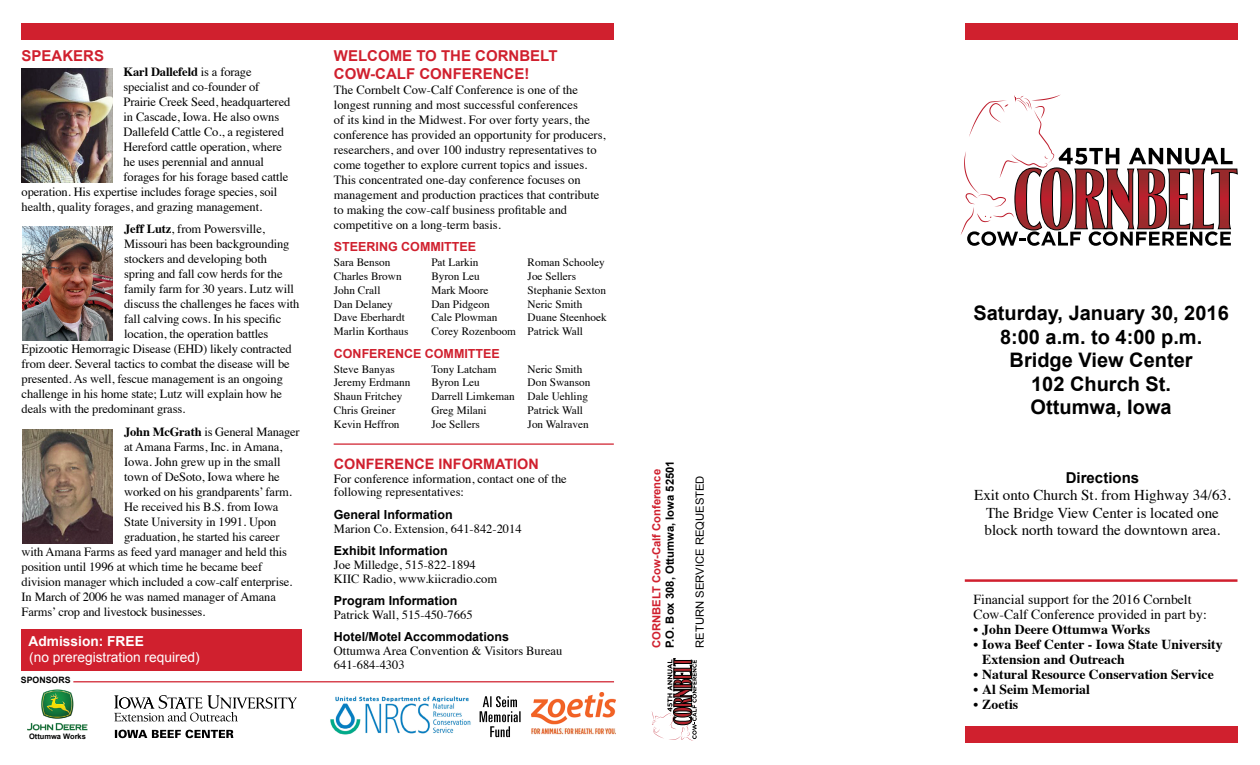
<style>
.page{position:relative;width:1260px;height:765px;background:#fff}
.page>*{position:absolute;margin:0;border:0;box-sizing:border-box;transform-origin:0 0}
.t1{font:700 20px "Arial";color:#000}
.t2{font:15px/17.5px "Times";color:#000}
.t3{font:700 15px "Arial";color:#d0202e}
.t4{font:700 15px "Arial";color:#000}
.t5{font:700 14.38px "Arial";color:#d0202e}
.t6{font:700 13.75px "Times";color:#000}
.t7{font:13.75px "Times";color:#000}
.t8{font:13.75px "Arial";color:#fff}
.t9{font:700 13.75px "Arial";color:#fff}
.t10{font:12.5px/15px "Times";letter-spacing:-.01em;color:#000}
.t11{font:700 12.5px "Arial";color:#000}
.t12{font:700 12.5px "Arial";color:#d0202e}
.t13{font:11.25px "Times";color:#000}
.t14{font:700 11.25px "Arial";color:#000}
.t15{font:700 11.25px "Arial";color:#d0202e}
.t16{font:11.25px "Arial";color:#000}
.t17{font:700 8.75px "Arial";color:#000}
.t18{font:700 7.5px "Arial";color:#000}
.s1{font-weight:700}
</style>
<div class="page">
<div style="left:21px;top:629px;width:280px;height:42px;background:#d0202e"></div>
<div style="left:965px;top:24px;width:273px;height:16px;background:#d0202e"></div>
<img style="left:22px;top:429px;width:91px;height:114px">
<div style="left:965px;top:726px;width:273px;height:16px;background:#d0202e"></div>
<div style="left:22px;top:24px;width:592px;height:16px;background:#d0202e"></div>
<img style="left:22px;top:227px;width:91px;height:113px">
<hr style="left:334px;top:443px;width:280px;height:2px;background:#d0202e">
<img style="left:22px;top:69px;width:90px;height:113px">
<hr style="left:965px;top:579px;width:273px;height:3px;background:#d0202e">
<img style="left:27px;top:689px;width:61px;height:42px">
<img style="left:330px;top:696px;width:141px;height:39px">
<img style="left:531px;top:693px;width:84px;height:41px">
<svg style="left:114px;top:695px;width:183px;height:27px"></svg>
<svg style="left:115px;top:730px;width:118px;height:8px"></svg>
<hr style="left:73px;top:681px;width:541px;height:1px;background:#d0202e">
<svg style="left:480px;top:696px;width:41px;height:41px"></svg>
<svg style="left:961px;top:95px;width:277px;height:151px"></svg>
<svg style="left:652px;top:658px;width:45px;height:83px"></svg>
<p class="t3" style="left:22px;top:46px;width:84px">SPEAKERS</p>
<p class="t10" style="left:124px;top:63px;width:168px"><span class="s1">Karl Dallefeld</span> is a forage specialist and co-founder of<br>Prairie Creek Seed, headquartered in Cascade, Iowa. He also owns<br>Dallefeld Cattle Co., a registered<br>Hereford cattle operation, where</p>
<p class="t10" style="left:124px;top:153px;width:142px">he uses perennial and annual</p>
<p class="t10" style="left:124px;top:168px;width:166px">forages for his forage based cattle</p>
<p class="t10" style="left:22px;top:183px;width:257px">operation. His expertise includes forage species, soil</p>
<p class="t10" style="left:22px;top:198px;width:242px">health, quality forages, and grazing management.</p>
<p class="t10" style="left:124px;top:221px;width:167px"><span class="s1">Jeff Lutz</span>, from Powersville,<br>Missouri has been backgrounding stockers and developing both</p>
<p class="t10" style="left:124px;top:266px;width:177px">spring and fall cow herds for the family farm for 30 years. Lutz will discuss the challenges he faces with fall calving cows. In his specific</p>
<p class="t10" style="left:22px;top:326px;width:272px;text-indent:103px">location, the operation battles Epizootic Hemorragic Disease (EHD) likely contracted from deer. Several tactics to combat the disease will be presented. As well, fescue management is an ongoing challenge in his home state; Lutz will explain how he deals with the predominant grass.</p>
<p class="t10" style="left:124px;top:423px;width:177px"><span class="s1">John McGrath</span> is General Manager</p>
<p class="t10" style="left:124px;top:438px;width:160px">at Amana Farms, Inc. in Amana,</p>
<p class="t10" style="left:124px;top:453px;width:158px">Iowa. John grew up in the small</p>
<p class="t10" style="left:124px;top:468px;width:157px">town of DeSoto, Iowa where he</p>
<p class="t10" style="left:124px;top:483px;width:169px">worked on his grandparents’ farm.</p>
<p class="t10" style="left:124px;top:498px;width:156px">He received his B.S. from Iowa</p>
<p class="t10" style="left:124px;top:513px;width:154px">State University in 1991. Upon</p>
<p class="t10" style="left:124px;top:528px;width:157px">graduation, he started his career</p>
<p class="t10" style="left:22px;top:543px;width:267px">with Amana Farms as feed yard manager and held this</p>
<p class="t10" style="left:22px;top:558px;width:242px">position until 1996 at which time he became beef</p>
<p class="t10" style="left:22px;top:573px;width:272px">division manager which included a cow-calf enterprise.<br>In March of 2006 he was named manager of Amana<br>Farms’ crop and livestock businesses.</p>
<p class="t9" style="left:29px;top:632px;width:117px">Admission: FREE</p>
<p class="t8" style="left:29px;top:648px;width:172px">(no preregistration required)</p>
<p class="t17" style="left:21px;top:674px;width:51px">SPONSORS</p>
<p class="t18" style="left:29px;top:732px;width:58px">Ottumwa Works</p>
<p class="t3" style="left:334px;top:46px;width:225px">WELCOME TO THE CORNBELT</p>
<p class="t3" style="left:334px;top:64px;width:197px">COW-CALF CONFERENCE!</p>
<p class="t10" style="left:334px;top:81px;width:273px">The Cornbelt Cow-Calf Conference is one of the longest running and most successful conferences<br>of its kind in the Midwest. For over forty years, the conference has provided an opportunity for producers, researchers, and over 100 industry representatives to come together to explore current topics and issues.<br>This concentrated one-day conference focuses on management and production practices that contribute to making the cow-calf business profitable and competitive on a long-term basis.</p>
<p class="t12" style="left:334px;top:239px;width:144px">STEERING COMMITTEE</p>
<p class="t13" style="left:334px;top:252px;width:58px">Sara Benson</p>
<p class="t13" style="left:431px;top:252px;width:49px">Pat Larkin</p>
<p class="t13" style="left:528px;top:252px;width:79px">Roman Schooley</p>
<p class="t13" style="left:334px;top:266px;width:69px">Charles Brown</p>
<p class="t13" style="left:431px;top:266px;width:50px">Byron Leu</p>
<p class="t13" style="left:528px;top:266px;width:50px">Joe Sellers</p>
<p class="t13" style="left:334px;top:280px;width:48px">John Crall</p>
<p class="t13" style="left:431px;top:280px;width:59px">Mark Moore</p>
<p class="t13" style="left:528px;top:280px;width:80px">Stephanie Sexton</p>
<p class="t13" style="left:334px;top:293px;width:61px">Dan Delaney</p>
<p class="t13" style="left:431px;top:293px;width:60px">Dan Pidgeon</p>
<p class="t13" style="left:528px;top:293px;width:56px">Neric Smith</p>
<p class="t13" style="left:334px;top:307px;width:72px">Dave Eberhardt</p>
<p class="t13" style="left:431px;top:307px;width:67px">Cale Plowman</p>
<p class="t13" style="left:528px;top:307px;width:81px">Duane Steenhoek</p>
<p class="t13" style="left:334px;top:321px;width:76px">Marlin Korthaus</p>
<p class="t13" style="left:431px;top:321px;width:153px">Corey Rozenboom Patrick Wall</p>
<p class="t12" style="left:334px;top:345px;width:167px">CONFERENCE COMMITTEE</p>
<p class="t13" style="left:334px;top:358px;width:62px">Steve Banyas</p>
<p class="t13" style="left:431px;top:358px;width:67px">Tony Latcham</p>
<p class="t13" style="left:528px;top:358px;width:56px">Neric Smith</p>
<p class="t13" style="left:334px;top:372px;width:78px">Jeremy Erdmann</p>
<p class="t13" style="left:431px;top:372px;width:50px">Byron Leu</p>
<p class="t13" style="left:528px;top:372px;width:64px">Don Swanson</p>
<p class="t13" style="left:334px;top:386px;width:70px">Shaun Fritchey</p>
<p class="t13" style="left:431px;top:386px;width:158px">Darrell Limkeman Dale Uehling</p>
<p class="t13" style="left:334px;top:400px;width:63px">Chris Greiner</p>
<p class="t13" style="left:431px;top:400px;width:57px">Greg Milani</p>
<p class="t13" style="left:528px;top:400px;width:57px">Patrick Wall</p>
<p class="t13" style="left:334px;top:413px;width:67px">Kevin Heffron</p>
<p class="t13" style="left:431px;top:413px;width:50px">Joe Sellers</p>
<p class="t13" style="left:528px;top:413px;width:63px">Jon Walraven</p>
<p class="t5" style="left:334px;top:454px;width:206px">CONFERENCE INFORMATION</p>
<p class="t10" style="left:334px;top:471px;width:234px;line-height:13.8px">For conference information, contact one of the following representatives:</p>
<p class="t11" style="left:334px;top:506px;width:120px">General Information</p>
<p class="t10" style="left:334px;top:520px;width:189px">Marion Co. Extension, 641-842-2014</p>
<p class="t11" style="left:334px;top:542px;width:115px">Exhibit Information</p>
<p class="t10" style="left:334px;top:556px;width:144px">Joe Milledge, 515-822-1894</p>
<p class="t10" style="left:334px;top:570px;width:165px">KIIC Radio, www.kiicradio.com</p>
<p class="t11" style="left:334px;top:592px;width:125px">Program Information</p>
<p class="t10" style="left:334px;top:606px;width:140px">Patrick Wall, 515-450-7665</p>
<p class="t11" style="left:334px;top:629px;width:177px">Hotel/Motel Accommodations</p>
<p class="t10" style="left:334px;top:642px;width:230px">Ottumwa Area Convention &amp; Visitors Bureau</p>
<p class="t10" style="left:334px;top:656px;width:72px">641-684-4303</p>
<p class="t15" style="left:649px;top:648px;width:180px;rotate:-90deg">CORNBELT Cow-Calf Conference</p>
<p class="t14" style="left:662px;top:648px;width:189px;rotate:-90deg">P.O. Box 308, Ottumwa, Iowa 52501</p>
<p class="t16" style="left:693px;top:648px;width:174px;rotate:-90deg">RETURN SERVICE REQUESTED</p>
<p class="t1" style="left:973px;top:300px;width:257px">Saturday, January 30, 2016</p>
<p class="t1" style="left:1000px;top:323px;width:204px">8:00 a.m. to 4:00 p.m.</p>
<p class="t1" style="left:1010px;top:347px;width:185px">Bridge View Center</p>
<p class="t1" style="left:1031px;top:370px;width:142px">102 Church St.</p>
<p class="t1" style="left:1031px;top:394px;width:143px">Ottumwa, Iowa</p>
<p class="t4" style="left:1066px;top:468px;width:75px">Directions</p>
<p class="t2" style="left:974px;top:485px;width:258px">Exit onto Church St. from Highway 34/63.</p>
<p class="t2" style="left:985px;top:503px;width:237px">The Bridge View Center is located one block north toward the downtown area.</p>
<p class="t7" style="left:974px;top:586px;width:220px">Financial support for the 2016 Cornbelt</p>
<p class="t7" style="left:974px;top:601px;width:235px">Cow-Calf Conference provided in part by:</p>
<p class="t6" style="left:974px;top:616px;width:178px">• John Deere Ottumwa Works</p>
<p class="t6" style="left:974px;top:631px;width:251px">• Iowa Beef Center - Iowa State University</p>
<p class="t6" style="left:982px;top:646px;width:144px">Extension and Outreach</p>
<p class="t6" style="left:974px;top:661px;width:242px">• Natural Resource Conservation Service</p>
<p class="t6" style="left:974px;top:676px;width:118px">• Al Seim Memorial</p>
<p class="t6" style="left:974px;top:691px;width:46px">• Zoetis</p>
</div>
